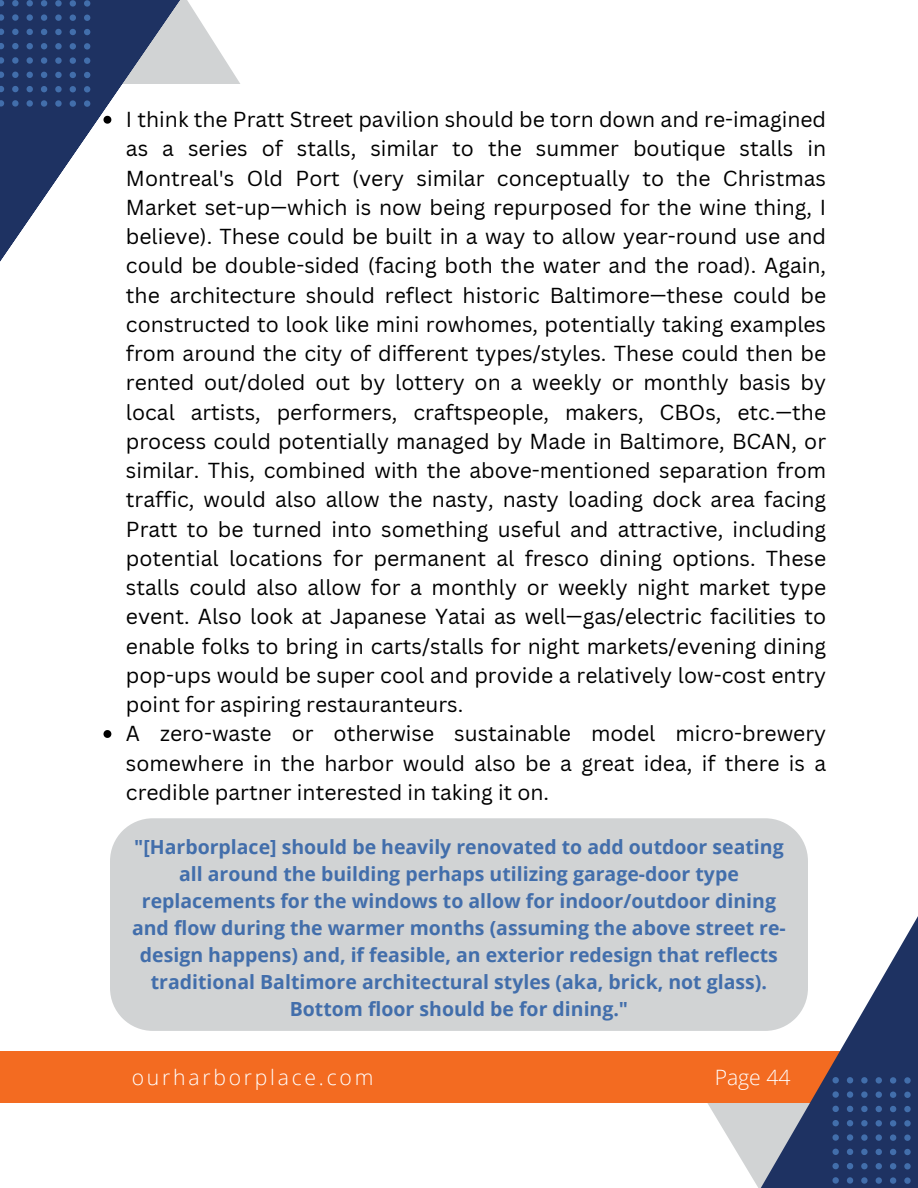
<style>
.page{position:relative;width:918px;height:1188px;background:#fff}
.page>*{position:absolute;margin:0;border:0;box-sizing:border-box;transform-origin:0 0}
.t1{font:21.15px/29.2px "Canva Sans";color:#000;text-align:justify}
.t2{font:300 21.15px "Open Sans";letter-spacing:.13em;color:#fff}
.t3{font:700 19.5px/27px "Open Sans";color:#426eab;text-align:center}
</style>
<div class="page">
<div style="left:0;top:1051px;width:918px;height:52px;background:#f36b21"></div>
<svg style="left:825px;top:916px;width:93px;height:161px"></svg>
<svg style="left:230px;top:68px;width:10px;height:16px"></svg>
<svg style="left:0;top:0;width:230px;height:262px"></svg>
<svg style="left:0;top:0;width:4px;height:6px"></svg>
<svg style="left:0;top:14px;width:4px;height:7px"></svg>
<svg style="left:0;top:29px;width:4px;height:6px"></svg>
<svg style="left:0;top:43px;width:4px;height:6px"></svg>
<svg style="left:0;top:57px;width:4px;height:7px"></svg>
<svg style="left:0;top:72px;width:4px;height:6px"></svg>
<svg style="left:0;top:86px;width:4px;height:6px"></svg>
<svg style="left:0;top:100px;width:4px;height:7px"></svg>
<svg style="left:12px;top:0;width:7px;height:6px"></svg>
<svg style="left:12px;top:14px;width:7px;height:7px"></svg>
<svg style="left:12px;top:29px;width:7px;height:6px"></svg>
<svg style="left:12px;top:43px;width:7px;height:6px"></svg>
<svg style="left:12px;top:57px;width:7px;height:7px"></svg>
<svg style="left:12px;top:72px;width:7px;height:6px"></svg>
<svg style="left:12px;top:86px;width:7px;height:6px"></svg>
<svg style="left:12px;top:100px;width:7px;height:7px"></svg>
<svg style="left:27px;top:0;width:6px;height:6px"></svg>
<svg style="left:27px;top:14px;width:6px;height:7px"></svg>
<svg style="left:27px;top:29px;width:6px;height:6px"></svg>
<svg style="left:27px;top:43px;width:6px;height:6px"></svg>
<svg style="left:27px;top:57px;width:6px;height:7px"></svg>
<svg style="left:27px;top:72px;width:6px;height:6px"></svg>
<svg style="left:27px;top:86px;width:6px;height:6px"></svg>
<svg style="left:27px;top:100px;width:6px;height:7px"></svg>
<svg style="left:41px;top:0;width:6px;height:6px"></svg>
<svg style="left:41px;top:14px;width:6px;height:7px"></svg>
<svg style="left:41px;top:29px;width:6px;height:6px"></svg>
<svg style="left:41px;top:43px;width:6px;height:6px"></svg>
<svg style="left:41px;top:57px;width:6px;height:7px"></svg>
<svg style="left:41px;top:72px;width:6px;height:6px"></svg>
<svg style="left:41px;top:86px;width:6px;height:6px"></svg>
<svg style="left:41px;top:100px;width:6px;height:7px"></svg>
<svg style="left:55px;top:0;width:7px;height:7px"></svg>
<svg style="left:55px;top:14px;width:7px;height:7px"></svg>
<svg style="left:55px;top:29px;width:7px;height:6px"></svg>
<svg style="left:55px;top:43px;width:7px;height:6px"></svg>
<svg style="left:55px;top:57px;width:7px;height:7px"></svg>
<svg style="left:55px;top:72px;width:7px;height:6px"></svg>
<svg style="left:55px;top:86px;width:7px;height:6px"></svg>
<svg style="left:55px;top:100px;width:7px;height:7px"></svg>
<svg style="left:70px;top:0;width:6px;height:7px"></svg>
<svg style="left:70px;top:15px;width:6px;height:6px"></svg>
<svg style="left:70px;top:29px;width:6px;height:6px"></svg>
<svg style="left:70px;top:43px;width:6px;height:7px"></svg>
<svg style="left:70px;top:57px;width:6px;height:7px"></svg>
<svg style="left:70px;top:72px;width:6px;height:6px"></svg>
<svg style="left:70px;top:86px;width:6px;height:6px"></svg>
<svg style="left:70px;top:100px;width:6px;height:7px"></svg>
<svg style="left:84px;top:0;width:6px;height:7px"></svg>
<svg style="left:84px;top:15px;width:6px;height:6px"></svg>
<svg style="left:84px;top:29px;width:6px;height:6px"></svg>
<svg style="left:84px;top:43px;width:6px;height:7px"></svg>
<svg style="left:84px;top:58px;width:6px;height:6px"></svg>
<svg style="left:84px;top:72px;width:6px;height:6px"></svg>
<svg style="left:84px;top:86px;width:6px;height:6px"></svg>
<svg style="left:84px;top:100px;width:6px;height:7px"></svg>
<svg style="left:707px;top:1077px;width:211px;height:111px"></svg>
<div style="left:110px;top:818px;width:698px;height:213px;background:#d1d3d4"></div>
<svg style="left:104px;top:116px;width:7px;height:8px"></svg>
<svg style="left:104px;top:730px;width:7px;height:8px"></svg>
<p class="t1" style="left:126px;top:104px;width:702px">I think the Pratt Street pavilion should be torn down and re-imagined as a series of stalls, similar to the summer boutique stalls in Montreal's Old Port (very similar conceptually to the Christmas Market set-up—which is now being repurposed for the wine thing, I believe). These could be built in a way to allow year-round use and could be double-sided (facing both the water and the road). Again, the architecture should reflect historic Baltimore—these could be constructed to look like mini rowhomes, potentially taking examples from around the city of different types/styles. These could then be rented out/doled out by lottery on a weekly or monthly basis by local artists, performers, craftspeople, makers, CBOs, etc.—the process could potentially managed by Made in Baltimore, BCAN, or similar. This, combined with the above-mentioned separation from traffic, would also allow the nasty, nasty loading dock area facing Pratt to be turned into something useful and attractive, including potential locations for permanent al fresco dining options. These stalls could also allow for a monthly or weekly night market type event. Also look at Japanese Yatai as well—gas/electric facilities to enable folks to bring in carts/stalls for night markets/evening dining pop-ups would be super cool and provide a relatively low-cost entry point for aspiring restauranteurs.</p>
<p class="t1" style="left:126px;top:718px;width:702px">A zero-waste or otherwise sustainable model micro-brewery somewhere in the harbor would also be a great idea, if there is a credible partner interested in taking it on.</p>
<p class="t3" style="left:132px;top:833px;width:655px">"[Harborplace] should be heavily renovated to add outdoor seating all around the building perhaps utilizing garage-door type replacements for the windows to allow for indoor/outdoor dining and flow during the warmer months (assuming the above street re&shy;design happens) and, if feasible, an exterior redesign that reflects traditional Baltimore architectural styles (aka, brick, not glass).<br>Bottom floor should be for dining."</p>
<p class="t2" style="left:132px;top:1062px;width:243px">ourharborplace.com</p>
<p class="t2" style="left:715px;top:1062px;width:77px">Page 44</p>
</div>
